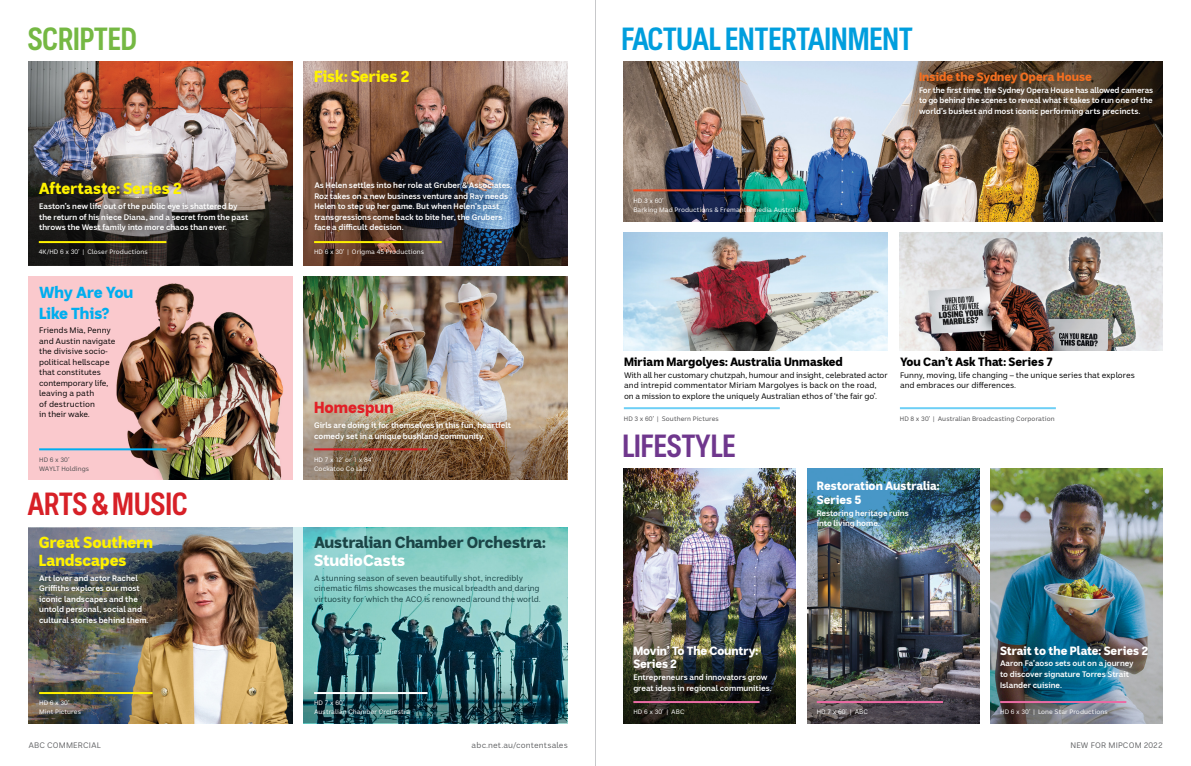
<style>
.page{position:relative;width:1191px;height:766px;background:#fff}
.page>*{position:absolute;margin:0;border:0;box-sizing:border-box;transform-origin:0 0}
.t1{font:700 condensed 32px "ABC Sans Nova";letter-spacing:-.02em;color:#009edd}
.t2{font:700 condensed 32px "ABC Sans Nova";letter-spacing:-.02em;color:#d72027}
.t3{font:700 condensed 32px "ABC Sans Nova";letter-spacing:-.02em;color:#6f378d}
.t4{font:700 condensed 32px "ABC Sans Nova";letter-spacing:-.02em;color:#75b843}
.t5{font:900 16px/18px "ABC Sans Nova";color:#fff200}
.t6{font:900 16px "ABC Sans Nova";color:#1b4547}
.t7{font:900 16px/20px "ABC Sans Nova";letter-spacing:-.005em;color:#00aeef}
.t8{font:900 16px "ABC Sans Nova";color:#fff}
.t9{font:900 16px "ABC Sans Nova";color:#e21f26}
.t10{font:900 12px/13.5px "ABC Sans Nova";letter-spacing:-.005em;color:#fff}
.t11{font:900 12px "ABC Sans Nova";letter-spacing:.005em;color:#000}
.t12{font:900 12px "ABC Sans Nova";letter-spacing:.005em;color:#f36f21}
.t13{font:700 8px/10.5px "ABC Sans Nova";color:#fff}
.t14{font:8px/10.5px "ABC Sans Nova";color:#000}
.t15{font:8px/10.5px "ABC Sans Nova";color:#1b4547}
.t16{font:8px "ABC Sans Nova";letter-spacing:.02em;color:#636466}
.t17{font:6.4px/9px "ABC Sans Nova";letter-spacing:.015em;color:#fff}
.t18{font:6.4px/9px "ABC Sans Nova";letter-spacing:.015em;color:#4d4d4f}
</style>
<div class="page">
<img style="left:624px;top:468px;width:172px;height:166px">
<img style="left:624px;top:634px;width:172px;height:89px">
<img style="left:807px;top:573px;width:172px;height:106px">
<img style="left:807px;top:468px;width:172px;height:105px">
<svg style="left:807px;top:679px;width:172px;height:44px;background:#665c61"></svg>
<img style="left:990px;top:468px;width:172px;height:255px">
<img style="left:303px;top:527px;width:264px;height:135px">
<svg style="left:292px;top:527px;width:74px;height:107px;background:#8ac7c5"></svg>
<img style="left:303px;top:662px;width:264px;height:61px">
<img style="left:185px;top:527px;width:107px;height:196px">
<img style="left:303px;top:276px;width:264px;height:104px">
<img style="left:303px;top:380px;width:264px;height:99px">
<img style="left:28px;top:527px;width:157px;height:196px">
<img style="left:624px;top:233px;width:263px;height:117px">
<img style="left:900px;top:233px;width:262px;height:117px">
<img style="left:624px;top:62px;width:538px;height:159px">
<img style="left:28px;top:62px;width:264px;height:98px">
<img style="left:28px;top:276px;width:264px;height:203px">
<img style="left:28px;top:160px;width:264px;height:105px">
<img style="left:303px;top:62px;width:264px;height:203px">
<div style="left:25px;top:188px;width:237px;height:58px;background:#051509;opacity:.6"></div>
<div style="left:25px;top:560px;width:136px;height:78px;background:#051509;opacity:.6"></div>
<div style="left:299px;top:407px;width:226px;height:47px;background:#1c1a07;opacity:.6"></div>
<div style="left:299px;top:167px;width:226px;height:78px;background:#051509;opacity:.6"></div>
<hr style="left:39px;top:241px;width:127px;height:2px;background:#fff200">
<hr style="left:39px;top:448px;width:128px;height:2px;background:#00aeef">
<hr style="left:314px;top:448px;width:113px;height:2px;background:#d72027">
<hr style="left:314px;top:691px;width:113px;height:2px;background:#fff">
<hr style="left:39px;top:691px;width:114px;height:2px;background:#fff200">
<hr style="left:314px;top:241px;width:128px;height:2px;background:#fff200">
<hr style="left:633px;top:189px;width:170px;height:2px;background:#f04e23">
<hr style="left:624px;top:407px;width:156px;height:2px;background:#6dcff6">
<hr style="left:633px;top:700px;width:126px;height:2px;background:#eb6ba4">
<hr style="left:900px;top:407px;width:155px;height:2px;background:#6dcff6">
<hr style="left:816px;top:700px;width:127px;height:2px;background:#eb6ba4">
<hr style="left:1000px;top:700px;width:126px;height:2px;background:#eb6ba4">
<hr style="left:595px;top:0;width:1px;height:765px;background:#c7c8ca">
<h1 class="t4" style="left:27px;top:19px;width:111px">SCRIPTED</h1>
<h1 class="t1" style="left:621px;top:19px;width:293px">FACTUAL ENTERTAINMENT</h1>
<h2 class="t5" style="left:39px;top:179px;width:145px">Aftertaste: Series 2</h2>
<p class="t13" style="left:39px;top:201px;width:211px">Easton’s new life out of the public eye is shattered by the return of his niece Diana, and a secret from the past throws the West family into more chaos than ever.</p>
<p class="t17" style="left:39px;top:247px;width:110px">4K/HD 6 x 30’ | Closer Productions</p>
<h2 class="t7" style="left:39px;top:282px;width:96px">Why Are You<br>Like This?</h2>
<p class="t14" style="left:39px;top:325px;width:78px">Friends Mia, Penny and Austin navigate the divisive socio&shy;political hellscape that constitutes contemporary life, leaving a path<br>of destruction<br>in their wake.</p>
<h2 class="t5" style="left:314px;top:67px;width:97px">Fisk: Series 2</h2>
<p class="t13" style="left:314px;top:180px;width:199px">As Helen settles into her role at Gruber &amp; Associates, Roz takes on a new business venture and Ray needs Helen to step up her game. But when Helen’s past transgressions come back to bite her, the Grubers face a difficult decision.</p>
<p class="t17" style="left:314px;top:247px;width:111px">HD 6 x 30’ | Origma 45 Productions</p>
<h2 class="t9" style="left:314px;top:397px;width:81px">Homespun</h2>
<p class="t13" style="left:314px;top:420px;width:198px">Girls are doing it for themselves in this fun, heartfelt comedy set in a unique bushland community.</p>
<p class="t18" style="left:39px;top:455px;width:52px">HD 6 x 30’<br>WAYLT Holdings</p>
<p class="t17" style="left:314px;top:455px;width:60px">HD 7 x 12’ or 1 x 84’<br>Cockatoo Co Lab</p>
<h1 class="t2" style="left:27px;top:483px;width:162px">ARTS &amp; MUSIC</h1>
<h2 class="t5" style="left:39px;top:532px;width:116px">Great Southern<br>Landscapes</h2>
<h2 class="t6" style="left:314px;top:532px;width:233px">Australian Chamber Orchestra:</h2>
<h2 class="t8" style="left:314px;top:550px;width:92px">StudioCasts</h2>
<p class="t13" style="left:39px;top:572px;width:111px">Art lover and actor Rachel<br>Griffiths explores our most iconic landscapes and the untold personal, social and cultural stories behind them.</p>
<p class="t15" style="left:314px;top:572px;width:228px">A stunning season of seven beautifully shot, incredibly cinematic films showcases the musical breadth and daring virtuosity for which the ACO is renowned around the world.</p>
<p class="t17" style="left:39px;top:698px;width:43px">HD 6 x 30’<br>Mint Pictures</p>
<p class="t16" style="left:28px;top:740px;width:74px">ABC COMMERCIAL</p>
<p class="t17" style="left:314px;top:698px;width:98px">HD 7 x 60’<br>Australian Chamber Orchestra</p>
<p class="t16" style="left:471px;top:740px;width:98px">abc.net.au/contentsales</p>
<p class="t17" style="left:633px;top:196px;width:170px">HD 3 x 60’<br>Barking Mad Productions &amp; Fremantlemedia Australia</p>
<h3 class="t12" style="left:919px;top:69px;width:174px">Inside the Sydney Opera House</h3>
<p class="t13" style="left:919px;top:84px;width:236px;text-align:justify">For the first time, the Sydney Opera House has allowed cameras to go behind the scenes to reveal what it takes to run one of the world’s busiest and most iconic performing arts precincts.</p>
<h3 class="t11" style="left:624px;top:354px;width:220px">Miriam Margolyes: Australia Unmasked</h3>
<p class="t14" style="left:624px;top:370px;width:265px">With all her customary chutzpah, humour and insight, celebrated actor and intrepid commentator Miriam Margolyes is back on the road, on a mission to explore the uniquely Australian ethos of ‘the fair go’.</p>
<p class="t18" style="left:624px;top:413px;width:96px">HD 3 x 60’ | Southern Pictures</p>
<h1 class="t3" style="left:622px;top:425px;width:115px">LIFESTYLE</h1>
<h3 class="t11" style="left:900px;top:354px;width:155px">You Can’t Ask That: Series 7</h3>
<p class="t14" style="left:900px;top:370px;width:236px">Funny, moving, life changing – the unique series that explores and embraces our differences.</p>
<p class="t18" style="left:900px;top:413px;width:156px">HD 8 x 30’ | Australian Broadcasting Corporation</p>
<h3 class="t10" style="left:816px;top:479px;width:124px">Restoration Australia:<br>Series 5</h3>
<p class="t13" style="left:816px;top:507px;width:93px">Restoring heritage ruins into living home.</p>
<h3 class="t10" style="left:633px;top:643px;width:126px">Movin’ To The Country:<br>Series 2</h3>
<p class="t13" style="left:633px;top:671px;width:140px">Entrepreneurs and innovators grow great ideas in regional communities.</p>
<p class="t17" style="left:633px;top:707px;width:53px">HD 6 x 30’ | ABC</p>
<h3 class="t10" style="left:1000px;top:643px;width:150px">Strait to the Plate: Series 2</h3>
<p class="t13" style="left:1000px;top:658px;width:135px">Aaron Fa’aoso sets out on a journey to discover signature Torres Strait<br>Islander cuisine.</p>
<p class="t17" style="left:816px;top:707px;width:53px">HD 7 x 60’ | ABC</p>
<p class="t17" style="left:1000px;top:707px;width:109px">HD 6 x 30’ | Lone Star Productions</p>
<p class="t16" style="left:1070px;top:740px;width:94px">NEW FOR MIPCOM 2022</p>
</div>
